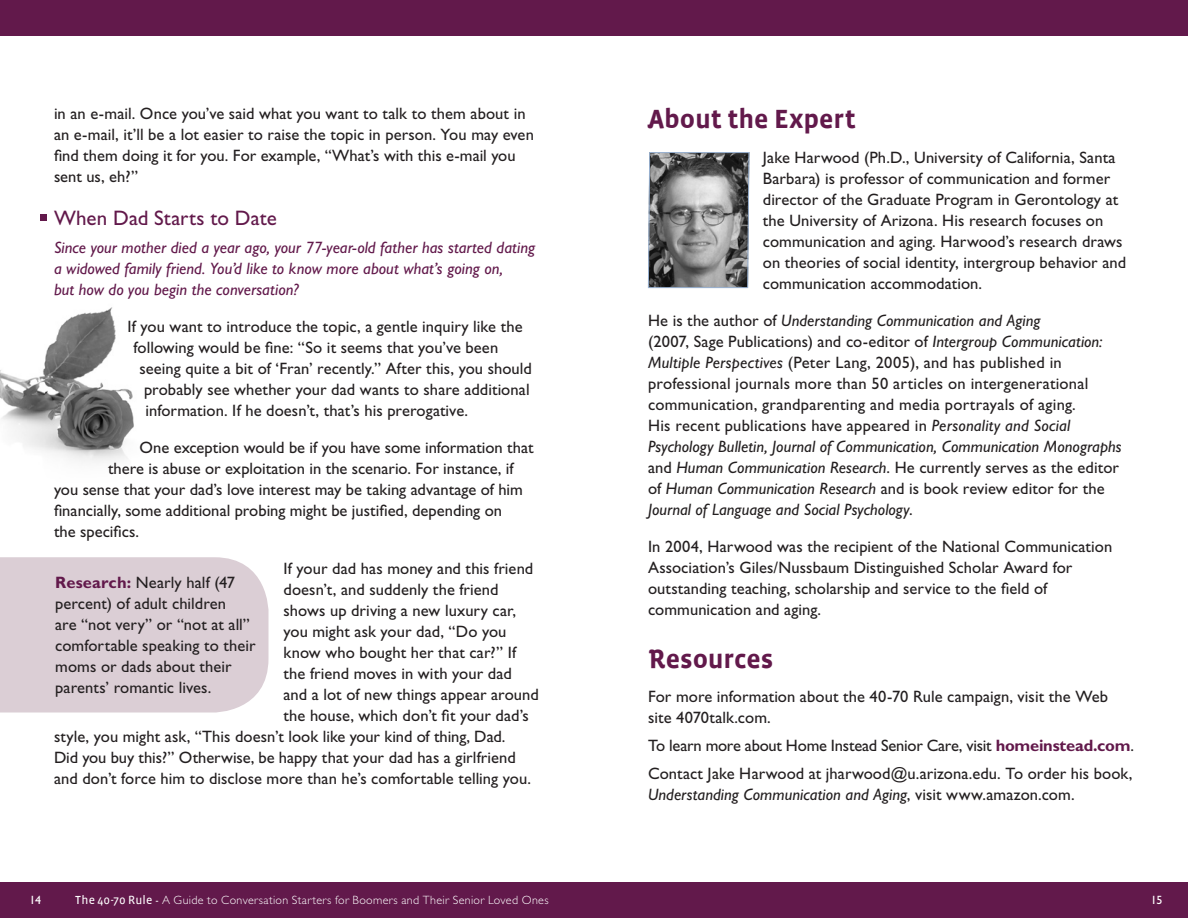
<style>
.page{position:relative;width:1188px;height:918px;background:#fff}
.page>*{position:absolute;margin:0;border:0;box-sizing:border-box;transform-origin:0 0}
.Heading{font:700 27px "Vista Sans Alt";letter-spacing:-.005em;color:#62194b}
.Subheading{font:21px "Gill Sans Std";letter-spacing:.005em;color:#62194b}
.Body{font:16.5px/21px "Gill Sans Std";letter-spacing:.005em;color:#231f20}
.Body-2{font:italic 16.5px/21px "Gill Sans Std";color:#62194b}
.Call_Out_Paragraph{font:16.5px/21px "Gill Sans Std";letter-spacing:.005em;color:#231f20}
.Body-3{font:16.5px "Gill Sans Std";letter-spacing:-.015em;color:#231f20}
.t1{font:300 12px "Gill Sans Std";letter-spacing:.03em;color:#fff}
.t2{font:12px "Gill Sans Std";color:#fff}
.s1{font-weight:700;color:#62194b}
.s2{font-style:italic}
.s3{font-family:"Vista Sans Reg";font-weight:400}
.s4{font-family:"Scala Sans Pro";font-weight:400}
</style>
<div class="page">
<div style="left:0;top:882px;width:594px;height:36px;background:#62194b"></div>
<div style="left:0;top:0;width:594px;height:36px;background:#62194b"></div>
<div style="left:594px;top:0;width:594px;height:36px;background:#62194b"></div>
<div style="left:594px;top:882px;width:594px;height:36px;background:#62194b"></div>
<div style="left:0;top:557px;width:268px;height:155px;background:#dbced5"></div>
<img style="left:0;top:307px;width:134px;height:155px">
<div style="left:40px;top:214px;width:7px;height:7px;background:#62194b"></div>
<svg style="left:648px;top:152px;width:102px;height:136px;background:#7c7d7e"></svg>
<p class="Body" style="left:54px;top:103px;width:481px">in an e-mail. Once you’ve said what you want to talk to them about in an e-mail, it’ll be a lot easier to raise the topic in person. You may even find them doing it for you. For example, “What’s with this e-mail you sent us, eh?”</p>
<p class="Subheading" style="left:54px;top:206px;width:224px">When Dad Starts to Date</p>
<p class="Body-2" style="left:54px;top:237px;width:483px">Since your mother died a year ago, your 77-year-old father has started dating a widowed family friend. You’d like to know more about what’s going on,<br>but how do you begin the conversation?</p>
<p class="Body" style="left:128px;top:316px;width:397px">If you want to introduce the topic, a gentle inquiry like the</p>
<p class="Body" style="left:134px;top:337px;width:366px">following would be fine: “So it seems that you’ve been</p>
<p class="Body" style="left:140px;top:358px;width:394px">seeing quite a bit of ‘Fran’ recently.” After this, you should</p>
<p class="Body" style="left:144px;top:379px;width:387px">probably see whether your dad wants to share additional</p>
<p class="Body" style="left:146px;top:400px;width:324px">information. If he doesn’t, that’s his prerogative.</p>
<p class="Body" style="left:140px;top:437px;width:396px">One exception would be if you have some information that</p>
<p class="Body" style="left:108px;top:458px;width:407px">there is abuse or exploitation in the scenario. For instance, if</p>
<p class="Body" style="left:54px;top:479px;width:470px">you sense that your dad’s love interest may be taking advantage of him</p>
<p class="Body" style="left:54px;top:500px;width:450px">financially, some additional probing might be justified, depending on</p>
<p class="Body" style="left:54px;top:521px;width:87px">the specifics.</p>
<p class="Body" style="left:284px;top:558px;width:251px">If your dad has money and this friend</p>
<p class="Body" style="left:284px;top:579px;width:217px">doesn’t, and suddenly the friend</p>
<p class="Body" style="left:284px;top:600px;width:234px">shows up driving a new luxury car,</p>
<p class="Body" style="left:284px;top:621px;width:225px">you might ask your dad, “Do you</p>
<p class="Body" style="left:284px;top:642px;width:234px">know who bought her that car?” If</p>
<p class="Body" style="left:284px;top:663px;width:230px">the friend moves in with your dad</p>
<p class="Body" style="left:284px;top:684px;width:257px">and a lot of new things appear around</p>
<p class="Body" style="left:284px;top:705px;width:247px">the house, which don’t fit your dad’s</p>
<p class="Body" style="left:54px;top:726px;width:453px">style, you might ask, “This doesn’t look like your kind of thing, Dad.</p>
<p class="Body" style="left:54px;top:747px;width:463px">Did you buy this?” Otherwise, be happy that your dad has a girlfriend</p>
<p class="Body" style="left:54px;top:768px;width:479px">and don’t force him to disclose more than he’s comfortable telling you.</p>
<p class="Call_Out_Paragraph" style="left:55px;top:572px;width:202px"><span class="s1">Research:</span> Nearly half (47 percent) of adult children<br>are “not very” or “not at all” comfortable speaking to their moms or dads about their parents’ romantic lives.</p>
<p class="Heading" style="left:648px;top:105px;width:209px">About the Expert</p>
<p class="Body" style="left:763px;top:147px;width:365px">Jake Harwood (Ph.D., University of California, Santa Barbara) is professor of communication and former director of the Graduate Program in Gerontology at the University of Arizona. His research focuses on communication and aging. Harwood’s research draws on theories of social identity, intergroup behavior and communication accommodation.</p>
<p class="Body" style="left:648px;top:310px;width:475px">He is the author of <span class="s2">Understanding Communication and Aging<br></span>(2007, Sage Publications) and co-editor of <span class="s2">Intergroup Communication:<br>Multiple Perspectives</span> (Peter Lang, 2005), and has published in professional journals more than 50 articles on intergenerational communication, grandparenting and media portrayals of aging.<br>His recent publications have appeared in <span class="s2">Personality and Social Psychology Bulletin, Journal of Communication, Communication Monographs </span>and <span class="s2">Human Communication Research</span>. He currently serves as the editor of <span class="s2">Human Communication Research</span> and is book review editor for the <span class="s2">Journal of Language and Social Psychology</span>.</p>
<p class="Body" style="left:648px;top:536px;width:466px">In 2004, Harwood was the recipient of the National Communication Association’s Giles/Nussbaum Distinguished Scholar Award for outstanding teaching, scholarship and service to the field of communication and aging.</p>
<p class="Heading" style="left:648px;top:645px;width:127px">Resources</p>
<p class="Body" style="left:648px;top:686px;width:462px">For more information about the 40-70 Rule campaign, visit the Web site 4070talk.com.</p>
<p class="Body-3" style="left:648px;top:736px;width:488px">To learn more about Home Instead Senior Care, visit <span class="s1">homeinstead.com</span>.</p>
<p class="Body" style="left:648px;top:763px;width:486px">Contact Jake Harwood at jharwood@u.arizona.edu. To order his book,<br><span class="s2">Understanding Communication and Aging</span>, visit www.amazon.com.</p>
<p class="t2" style="left:30px;top:893px;width:13px">14</p>
<p class="t1" style="left:75px;top:893px;width:475px"><span class="s3">The 40-70 Rule</span> <span class="s4">-</span> A Guide to Conversation Starters for Boomers and Their Senior Loved Ones</p>
<p class="t2" style="left:1151px;top:893px;width:13px">15</p>
</div>
